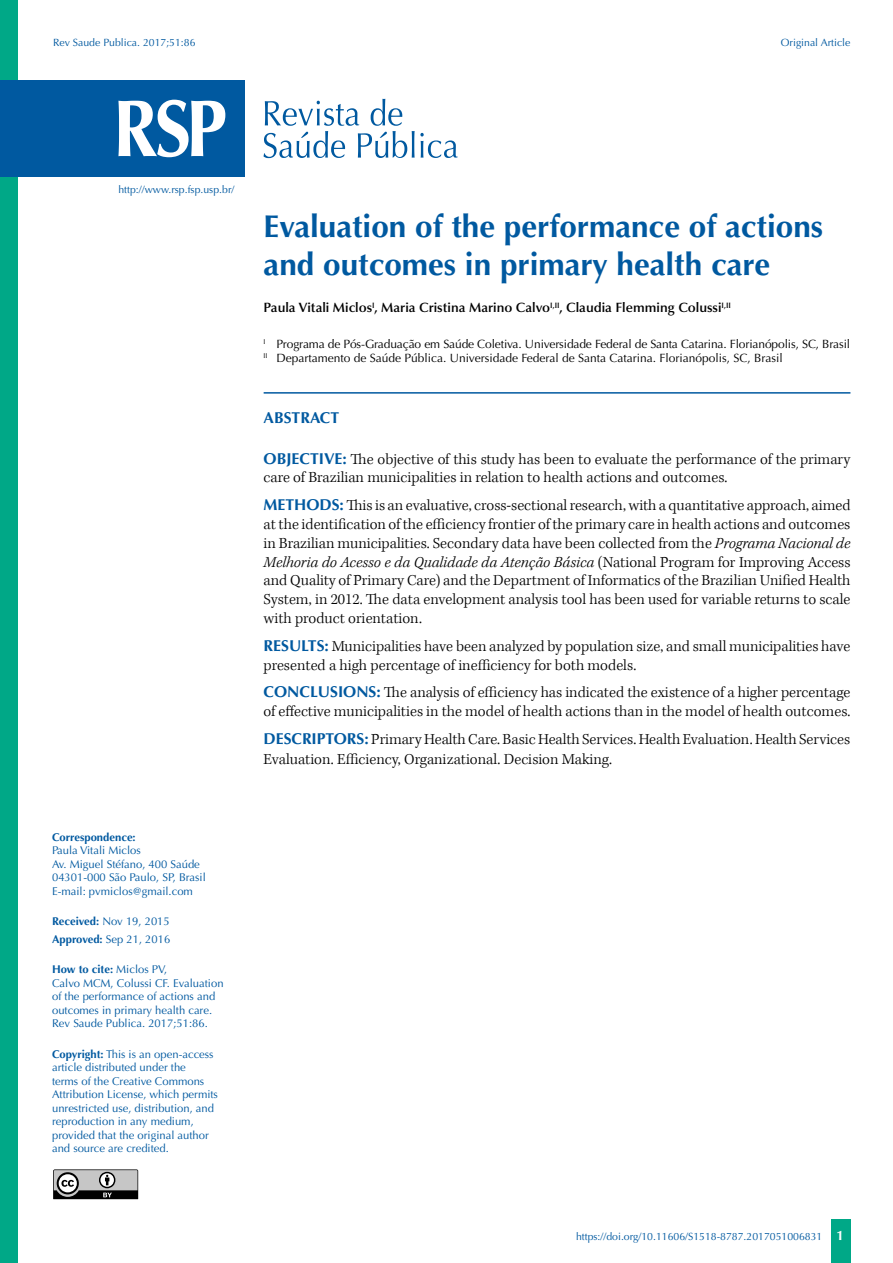
<style>
.page{position:relative;width:893px;height:1263px;background:#fff}
.page>*{position:absolute;margin:0;border:0;box-sizing:border-box;transform-origin:0 0}
.t1{font:700 31.5px/37.8px "Optima";color:#0059a0}
.t2{font:300 15.75px/18.9px "Kepler Std";color:#000}
.t3{font:700 15.75px "Optima";color:#0059a0}
.t4{font:600 13.5px "Optima";color:#000}
.t5{font:12px/14.4px "Optima";letter-spacing:-.01em;color:#000}
.t6{font:11.25px/13.5px "Optima";color:#0059a0}
.t7{font:700 11.25px "Optima";color:#0059a0}
.t8{font:10.5px "Optima";color:#0059a0}
.s1{font-weight:700}
.s2{font-family:"Optima";font-weight:700;color:#0059a0}
.s3{font-style:italic}
.s4{font-weight:700;font-size:13.5px;color:#fff}
</style>
<div class="page">
<div style="left:831px;top:1220px;width:20px;height:43px;background:#00a887"></div>
<svg style="left:53px;top:1169px;width:85px;height:30px;background:#838383"></svg>
<div style="left:0;top:0;width:18px;height:1263px;background:#00a887"></div>
<svg style="left:263px;top:99px;width:195px;height:59px"></svg>
<div style="left:0;top:80px;width:244px;height:96px;background:#0059a0"></div>
<svg style="left:118px;top:100px;width:107px;height:57px"></svg>
<hr style="left:264px;top:392px;width:586px;height:2px;background:#0059a0">
<p class="t8" style="left:53px;top:36px;width:144px">Rev Saude Publica. 2017;51:86</p>
<p class="t8" style="left:781px;top:36px;width:71px">Original Article</p>
<p class="t8" style="left:118px;top:183px;width:117px">http://www.rsp.fsp.usp.br/</p>
<p class="t7" style="left:52px;top:830px;width:85px">Correspondence:</p>
<p class="t6" style="left:52px;top:844px;width:155px">Paula Vitali Miclos<br>Av. Miguel Stéfano, 400 Saúde<br>04301-000 São Paulo, SP, Brasil<br>E-mail: pvmiclos@gmail.com</p>
<p class="t6" style="left:52px;top:913px;width:120px;line-height:17.7px"><span class="s1">Received:</span> Nov 19, 2015<br><span class="s1">Approved:</span> Sep 21, 2016</p>
<p class="t6" style="left:52px;top:963px;width:173px"><span class="s1">How to cite:</span> Miclos PV,<br>Calvo MCM, Colussi CF. Evaluation of the performance of actions and outcomes in primary health care.<br>Rev Saude Publica. 2017;51:86.</p>
<p class="t6" style="left:52px;top:1047px;width:167px"><span class="s1">Copyright:</span> This is an open-access article distributed under the<br>terms of the Creative Commons<br>Attribution License, which permits unrestricted use, distribution, and reproduction in any medium, provided that the original author and source are credited.</p>
<h1 class="t1" style="left:264px;top:208px;width:561px">Evaluation of the performance of actions and outcomes in primary health care</h1>
<p class="t4" style="left:264px;top:300px;width:469px">Paula Vitali Miclos<sup>I</sup>, Maria Cristina Marino Calvo<sup>I,II</sup>, Claudia Flemming Colussi<sup>I,II</sup></p>
<p class="t5" style="left:264px;top:337px;width:588px"><sup>I</sup> Programa de Pós-Graduação em Saúde Coletiva. Universidade Federal de Santa Catarina. Florianópolis, SC, Brasil<br><sup>II</sup> Departamento de Saúde Pública. Universidade Federal de Santa Catarina. Florianópolis, SC, Brasil</p>
<p class="t3" style="left:264px;top:409px;width:77px">ABSTRACT</p>
<p class="t2" style="left:264px;top:450px;width:588px"><span class="s2">OBJECTIVE:</span> The objective of this study has been to evaluate the performance of the primary care of Brazilian municipalities in relation to health actions and outcomes.</p>
<p class="t2" style="left:264px;top:496px;width:588px;text-align:justify"><span class="s2">METHODS:</span> This is an evaluative, cross-sectional research, with a quantitative approach, aimed at the identification of the efficiency frontier of the primary care in health actions and outcomes in Brazilian municipalities. Secondary data have been collected from the <span class="s3">Programa Nacional de Melhoria do Acesso e da Qualidade da Atenção Básica</span> (National Program for Improving Access and Quality of Primary Care) and the Department of Informatics of the Brazilian Unified Health System, in 2012. The data envelopment analysis tool has been used for variable returns to scale with product orientation.</p>
<p class="t2" style="left:264px;top:637px;width:588px"><span class="s2">RESULTS:</span> Municipalities have been analyzed by population size, and small municipalities have presented a high percentage of inefficiency for both models.</p>
<p class="t2" style="left:264px;top:683px;width:588px"><span class="s2">CONCLUSIONS:</span> The analysis of efficiency has indicated the existence of a higher percentage of effective municipalities in the model of health actions than in the model of health outcomes.</p>
<p class="t2" style="left:264px;top:730px;width:588px;line-height:19.8px"><span class="s2">DESCRIPTORS:</span> Primary Health Care. Basic Health Services. Health Evaluation. Health Services<br>Evaluation. Efficiency, Organizational. Decision Making.</p>
<p class="t8" style="left:576px;top:1230px;width:269px">https://doi.org/10.11606/S1518-8787.2017051006831 <span class="s4">1</span></p>
</div>
